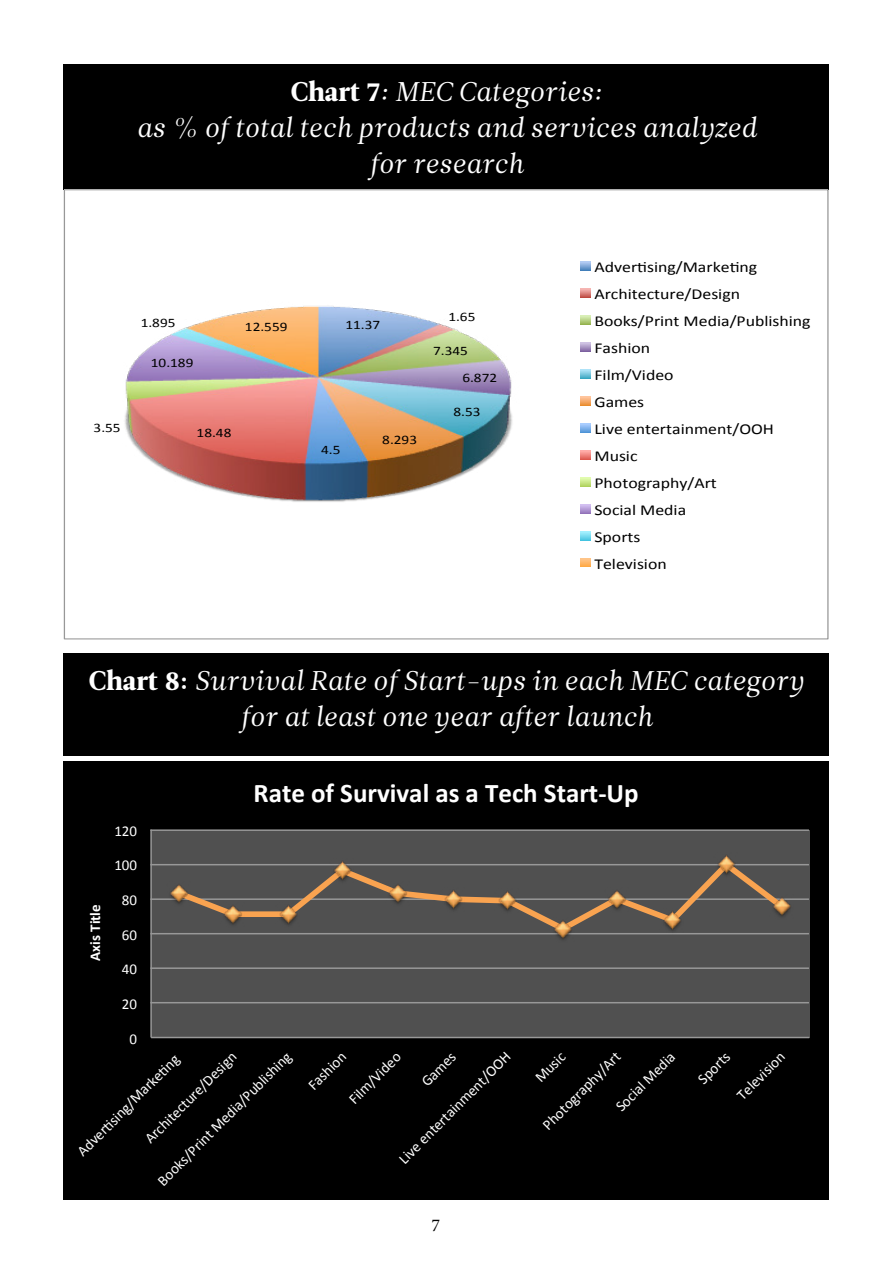
<style>
.page{position:relative;width:893px;height:1263px;background:#fff}
.page>*{position:absolute;margin:0;border:0;box-sizing:border-box;transform-origin:0 0}
.t1{font:27px/36px "Leitura News Italic 1";color:#fff;text-align:center}
.t2{font:700 27px "Calibri";color:#fff}
.t3{font:18px "Minion Pro";color:#000}
.t4{font:15.15px/27px "Calibri";color:#000;scale:1.17 1}
.t5{font:15px "Calibri";color:#fff}
.t6{font:700 15px "Calibri";color:#fff}
.t7{font:13.05px/27.2px "Calibri";color:#000;scale:1.17 1}
.s1{font-family:"Leitura News Roman 4"}
</style>
<div class="page">
<div style="left:64px;top:64px;width:765px;height:125px;background:#000"></div>
<div style="left:64px;top:654px;width:765px;height:102px;background:#000"></div>
<img style="left:124px;top:306px;width:389px;height:196px">
<svg style="left:580px;top:262px;width:10px;height:8px"></svg>
<svg style="left:580px;top:289px;width:10px;height:8px"></svg>
<svg style="left:580px;top:316px;width:10px;height:8px"></svg>
<svg style="left:580px;top:343px;width:10px;height:8px"></svg>
<svg style="left:580px;top:370px;width:10px;height:8px"></svg>
<svg style="left:580px;top:397px;width:10px;height:8px"></svg>
<svg style="left:580px;top:424px;width:10px;height:8px"></svg>
<svg style="left:580px;top:451px;width:10px;height:8px"></svg>
<svg style="left:580px;top:478px;width:10px;height:8px"></svg>
<svg style="left:580px;top:505px;width:10px;height:8px"></svg>
<svg style="left:580px;top:532px;width:10px;height:8px"></svg>
<svg style="left:580px;top:559px;width:10px;height:8px"></svg>
<div style="left:63px;top:761px;width:766px;height:438px;background:#000"></div>
<div style="left:151px;top:829px;width:658px;height:208px;background:#505050"></div>
<hr style="left:150px;top:1002px;width:659px;height:1px;background:#989898">
<hr style="left:150px;top:967px;width:659px;height:2px;background:#989898">
<hr style="left:150px;top:933px;width:659px;height:1px;background:#989898">
<hr style="left:150px;top:898px;width:659px;height:2px;background:#989898">
<hr style="left:150px;top:864px;width:659px;height:1px;background:#989898">
<hr style="left:150px;top:829px;width:659px;height:2px;background:#989898">
<hr style="left:150px;top:829px;width:2px;height:208px;background:#989898">
<hr style="left:151px;top:1037px;width:658px;height:1px;background:#989898">
<svg style="left:172px;top:865px;width:618px;height:70px"></svg>
<img style="left:168px;top:881px;width:22px;height:24px">
<img style="left:222px;top:902px;width:22px;height:24px">
<img style="left:277px;top:902px;width:23px;height:24px">
<img style="left:331px;top:861px;width:23px;height:22px">
<img style="left:387px;top:881px;width:22px;height:24px">
<img style="left:442px;top:887px;width:23px;height:24px">
<img style="left:496px;top:889px;width:23px;height:24px">
<img style="left:552px;top:917px;width:22px;height:23px">
<img style="left:606px;top:887px;width:22px;height:24px">
<img style="left:661px;top:908px;width:23px;height:24px">
<img style="left:715px;top:855px;width:23px;height:22px">
<img style="left:771px;top:895px;width:22px;height:24px">
<h1 class="t1" style="left:136px;top:74px;width:622px"><span class="s1">Chart 7</span>: MEC Categories:<br>as % of total tech products and services analyzed for research</h1>
<p class="t7" style="left:141px;top:309px;width:31px">1.895</p>
<p class="t7" style="left:151px;top:349px;width:38px">10.189</p>
<p class="t7" style="left:245px;top:313px;width:38px">12.559</p>
<p class="t7" style="left:94px;top:414px;width:25px">3.55</p>
<p class="t7" style="left:197px;top:419px;width:31px">18.48</p>
<p class="t7" style="left:345px;top:311px;width:31px">11.37</p>
<p class="t7" style="left:321px;top:436px;width:18px">4.5</p>
<p class="t7" style="left:382px;top:426px;width:31px">8.293</p>
<p class="t7" style="left:448px;top:304px;width:25px">1.65</p>
<p class="t7" style="left:462px;top:337px;width:31px;text-indent:-29px">7.345<br>6.872</p>
<p class="t7" style="left:453px;top:398px;width:25px">8.53</p>
<p class="t4" style="left:594px;top:253px;width:186px">Adver2sing/Marke2ng<br>Architecture/Design<br>Books/Print Media/Publishing<br>Fashion<br>Film/Video<br>Games<br>Live entertainment/OOH<br>Music<br>Photography/Art<br>Social Media<br>Sports<br>Television</p>
<h1 class="t1" style="left:89px;top:663px;width:717px"><span class="s1">Chart 8:</span> Survival Rate of Start-ups in each MEC category for at least one year after launch</h1>
<p class="t6" style="left:86px;top:961px;width:58px;rotate:-90deg">Axis Title</p>
<p class="t5" style="left:114px;top:821px;width:24px">120</p>
<p class="t5" style="left:114px;top:856px;width:24px">100</p>
<p class="t5" style="left:122px;top:890px;width:17px">80</p>
<p class="t5" style="left:122px;top:925px;width:17px">60</p>
<p class="t5" style="left:122px;top:960px;width:17px">40</p>
<p class="t5" style="left:122px;top:994px;width:17px">20</p>
<p class="t5" style="left:130px;top:1029px;width:9px">0</p>
<h1 class="t2" style="left:254px;top:776px;width:387px">Rate of Survival as a Tech Start-Up</h1>
<p class="t5" style="left:538px;top:1120px;width:105px;rotate:-45deg">Photography/Art</p>
<p class="t5" style="left:395px;top:1154px;width:153px;rotate:-45deg">Live entertainment/OOH</p>
<p class="t5" style="left:531px;top:1073px;width:38px;rotate:-45deg">Music</p>
<p class="t5" style="left:153px;top:1176px;width:184px;rotate:-45deg">Books/Print Media/Publishing</p>
<p class="t5" style="left:304px;top:1081px;width:49px;rotate:-45deg">Fashion</p>
<p class="t5" style="left:345px;top:1095px;width:68px;rotate:-45deg">Film/Video</p>
<p class="t5" style="left:417px;top:1077px;width:43px;rotate:-45deg">Games</p>
<p class="t5" style="left:611px;top:1102px;width:79px;rotate:-45deg">Social Media</p>
<p class="t5" style="left:694px;top:1075px;width:40px;rotate:-45deg">Sports</p>
<p class="t5" style="left:733px;top:1090px;width:62px;rotate:-45deg">Television</p>
<p class="t5" style="left:141px;top:1134px;width:124px;rotate:-45deg">Architecture/Design</p>
<p class="t5" style="left:73px;top:1147px;width:139px;rotate:-45deg">Adver-sing/Marke-ng</p>
<p class="t3" style="left:432px;top:1213px;width:10px">7</p>
</div>
